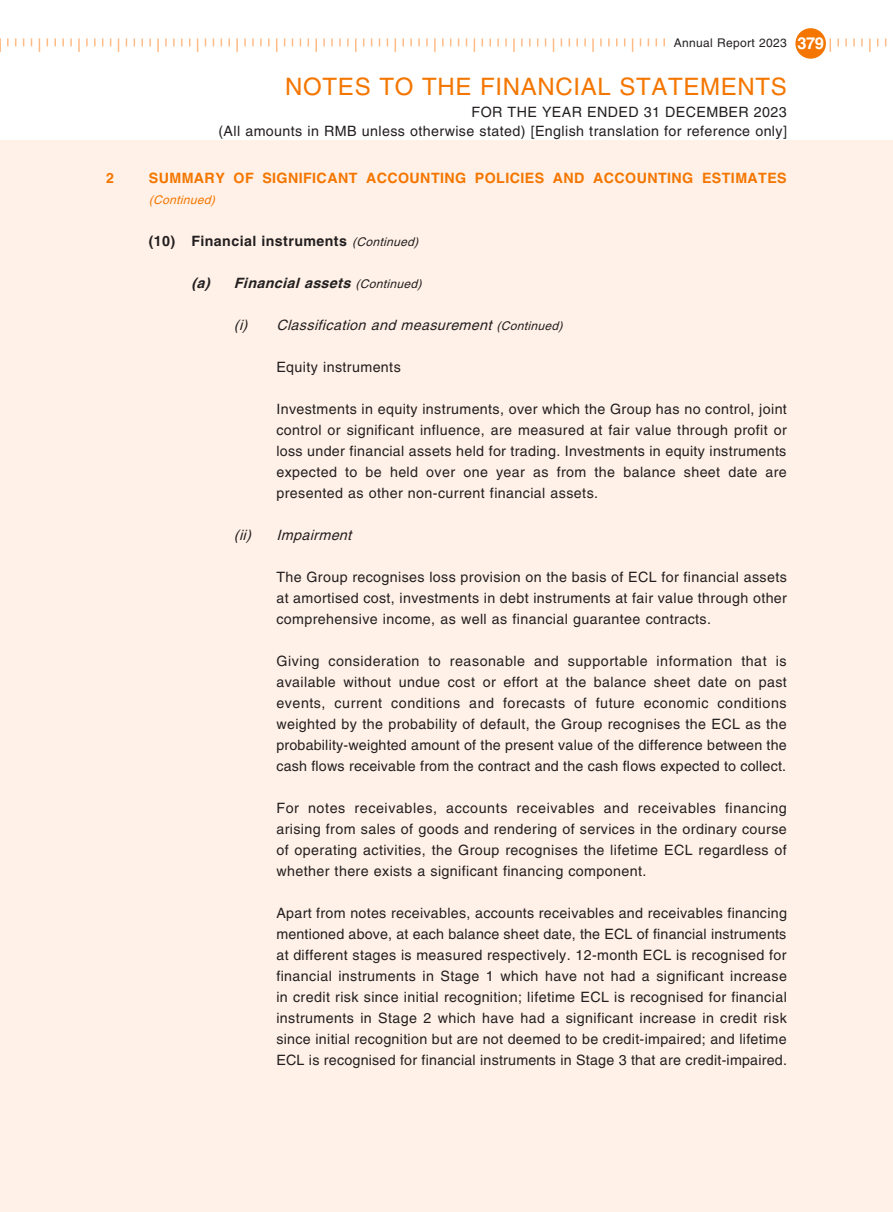
<style>
.page{position:relative;width:893px;height:1212px;background:#fff}
.page>*{position:absolute;margin:0;border:0;box-sizing:border-box;transform-origin:0 0}
.t1{font:24px "Helvetica LT Std";letter-spacing:.03em;color:#f47600}
.t2{font:14.25px/21px "Helvetica LT Std";letter-spacing:.03em;color:#231f20;text-align:justify}
.t3{font:700 14.25px "Helvetica LT Std";letter-spacing:.03em;color:#f47600}
.t4{font:italic 14.25px "Helvetica LT Std";color:#231f20}
.t5{font:700 14.25px "Helvetica LT Std";letter-spacing:.03em;color:#231f20}
.t6{font:italic 700 14.25px "Helvetica LT Std";color:#231f20}
.t7{font:12px "Helvetica LT Std";letter-spacing:.03em;color:#231f20}
.t8{font:italic 12px "Helvetica LT Std";color:#f47600}
.s1{font-weight:700;font-size:16.5px;color:#fff}
.s2{font-weight:400;font-style:italic;font-size:12px}
.s3{font-weight:400;font-size:12px}
.s4{font-size:12px}
</style>
<div class="page">
<div style="left:795px;top:28px;width:31px;height:31px;background:#f47600;border-radius:50%"></div>
<svg style="left:0;top:38px;width:1px;height:14px"></svg>
<svg style="left:7px;top:38px;width:2px;height:8px"></svg>
<svg style="left:39px;top:38px;width:1px;height:14px"></svg>
<svg style="left:62px;top:38px;width:2px;height:8px"></svg>
<svg style="left:70px;top:38px;width:2px;height:8px"></svg>
<svg style="left:78px;top:38px;width:2px;height:14px"></svg>
<svg style="left:86px;top:38px;width:2px;height:8px"></svg>
<svg style="left:94px;top:38px;width:2px;height:8px"></svg>
<svg style="left:118px;top:38px;width:1px;height:14px"></svg>
<svg style="left:141px;top:38px;width:2px;height:8px"></svg>
<svg style="left:149px;top:38px;width:2px;height:8px"></svg>
<svg style="left:157px;top:38px;width:2px;height:14px"></svg>
<svg style="left:165px;top:38px;width:2px;height:8px"></svg>
<svg style="left:173px;top:38px;width:2px;height:8px"></svg>
<svg style="left:181px;top:38px;width:2px;height:8px"></svg>
<svg style="left:197px;top:38px;width:1px;height:14px"></svg>
<svg style="left:228px;top:38px;width:2px;height:8px"></svg>
<svg style="left:236px;top:38px;width:2px;height:14px"></svg>
<svg style="left:244px;top:38px;width:2px;height:8px"></svg>
<svg style="left:252px;top:38px;width:2px;height:8px"></svg>
<svg style="left:260px;top:38px;width:2px;height:8px"></svg>
<svg style="left:268px;top:38px;width:2px;height:8px"></svg>
<svg style="left:276px;top:38px;width:1px;height:14px"></svg>
<svg style="left:315px;top:38px;width:2px;height:14px"></svg>
<svg style="left:663px;top:38px;width:2px;height:8px"></svg>
<svg style="left:823px;top:38px;width:8px;height:14px"></svg>
<svg style="left:837px;top:38px;width:2px;height:8px"></svg>
<svg style="left:845px;top:38px;width:2px;height:8px"></svg>
<svg style="left:853px;top:38px;width:2px;height:8px"></svg>
<svg style="left:861px;top:38px;width:2px;height:8px"></svg>
<svg style="left:869px;top:38px;width:2px;height:14px"></svg>
<svg style="left:323px;top:38px;width:2px;height:8px"></svg>
<svg style="left:331px;top:38px;width:2px;height:8px"></svg>
<svg style="left:339px;top:38px;width:2px;height:8px"></svg>
<svg style="left:347px;top:38px;width:2px;height:8px"></svg>
<svg style="left:355px;top:38px;width:1px;height:14px"></svg>
<svg style="left:395px;top:38px;width:1px;height:14px"></svg>
<svg style="left:402px;top:38px;width:2px;height:8px"></svg>
<svg style="left:410px;top:38px;width:2px;height:8px"></svg>
<svg style="left:418px;top:38px;width:2px;height:8px"></svg>
<svg style="left:426px;top:38px;width:2px;height:8px"></svg>
<svg style="left:434px;top:38px;width:2px;height:14px"></svg>
<svg style="left:474px;top:38px;width:1px;height:14px"></svg>
<svg style="left:489px;top:38px;width:2px;height:8px"></svg>
<svg style="left:497px;top:38px;width:2px;height:8px"></svg>
<svg style="left:505px;top:38px;width:2px;height:8px"></svg>
<svg style="left:513px;top:38px;width:2px;height:14px"></svg>
<svg style="left:521px;top:38px;width:2px;height:8px"></svg>
<svg style="left:553px;top:38px;width:1px;height:14px"></svg>
<svg style="left:576px;top:38px;width:2px;height:8px"></svg>
<svg style="left:584px;top:38px;width:2px;height:8px"></svg>
<svg style="left:592px;top:38px;width:2px;height:14px"></svg>
<svg style="left:600px;top:38px;width:2px;height:8px"></svg>
<svg style="left:608px;top:38px;width:2px;height:8px"></svg>
<svg style="left:632px;top:38px;width:1px;height:14px"></svg>
<div style="left:0;top:140px;width:893px;height:1072px;background:#fff1e7"></div>
<p class="t7" style="left:674px;top:36px;width:152px">Annual Report 2023 <span class="s1">379</span></p>
<h1 class="t1" style="left:285px;top:73px;width:503px">NOTES TO THE FINANCIAL STATEMENTS</h1>
<p class="t2" style="left:218px;top:102px;width:570px;line-height:19.5px;text-align:right">FOR THE YEAR ENDED 31 DECEMBER 2023<br>(All amounts in RMB unless otherwise stated) [English translation for reference only]</p>
<p class="t3" style="left:106px;top:169px;width:9px">2</p>
<p class="t3" style="left:149px;top:169px;width:639px">SUMMARY OF SIGNIFICANT ACCOUNTING POLICIES AND ACCOUNTING ESTIMATES</p>
<p class="t8" style="left:149px;top:193px;width:71px">(Continued)</p>
<p class="t5" style="left:149px;top:232px;width:275px">(10) Financial instruments <span class="s2">(Continued)</span></p>
<p class="t6" style="left:191px;top:274px;width:235px">(a) Financialassets <span class="s3">(Continued)</span></p>
<p class="t4" style="left:234px;top:317px;width:334px">(i) Classification and measurement<span class="s4">(Continued)</span></p>
<p class="t2" style="left:276px;top:356px;width:126px">Equity instruments</p>
<p class="t2" style="left:276px;top:398px;width:512px">Investments in equity instruments, over which the Group has no control, joint control or significant influence, are measured at fair value through profit or loss under financial assets held for trading. Investments in equity instruments expected to be held over one year as from the balance sheet date are presented as other non-current financial assets.</p>
<p class="t4" style="left:234px;top:527px;width:23px">(ii)</p>
<p class="t4" style="left:276px;top:527px;width:81px">Impairment</p>
<p class="t2" style="left:276px;top:566px;width:512px">The Group recognises loss provision on the basis of ECL for financial assets at amortised cost, investments in debt instruments at fair value through other comprehensive income, as well as financial guarantee contracts.</p>
<p class="t2" style="left:276px;top:650px;width:512px">Giving consideration to reasonable and supportable information that is available without undue cost or effort at the balance sheet date on past events, current conditions and forecasts of future economic conditions weighted by the probability of default, the Group recognises the ECL as the probability-weighted amount of the present value of the difference between the cash flows receivable from the contract and the cash flows expected to collect.</p>
<p class="t2" style="left:276px;top:797px;width:512px">For notes receivables, accounts receivables and receivables financing arising from sales of goods and rendering of services in the ordinary course of operating activities, the Group recognises the lifetime ECL regardless of whether there exists a significant financing component.</p>
<p class="t2" style="left:276px;top:902px;width:512px">Apart from notes receivables, accounts receivables and receivables financing mentioned above, at each balance sheet date, the ECL of financial instruments at different stages is measured respectively. 12-month ECL is recognised for financial instruments in Stage 1 which have not had a significant increase in credit risk since initial recognition; lifetime ECL is recognised for financial instruments in Stage 2 which have had a significant increase in credit risk since initial recognition but are not deemed to be credit-impaired; and lifetime ECL is recognised for financial instruments in Stage 3 that are credit-impaired.</p>
</div>
